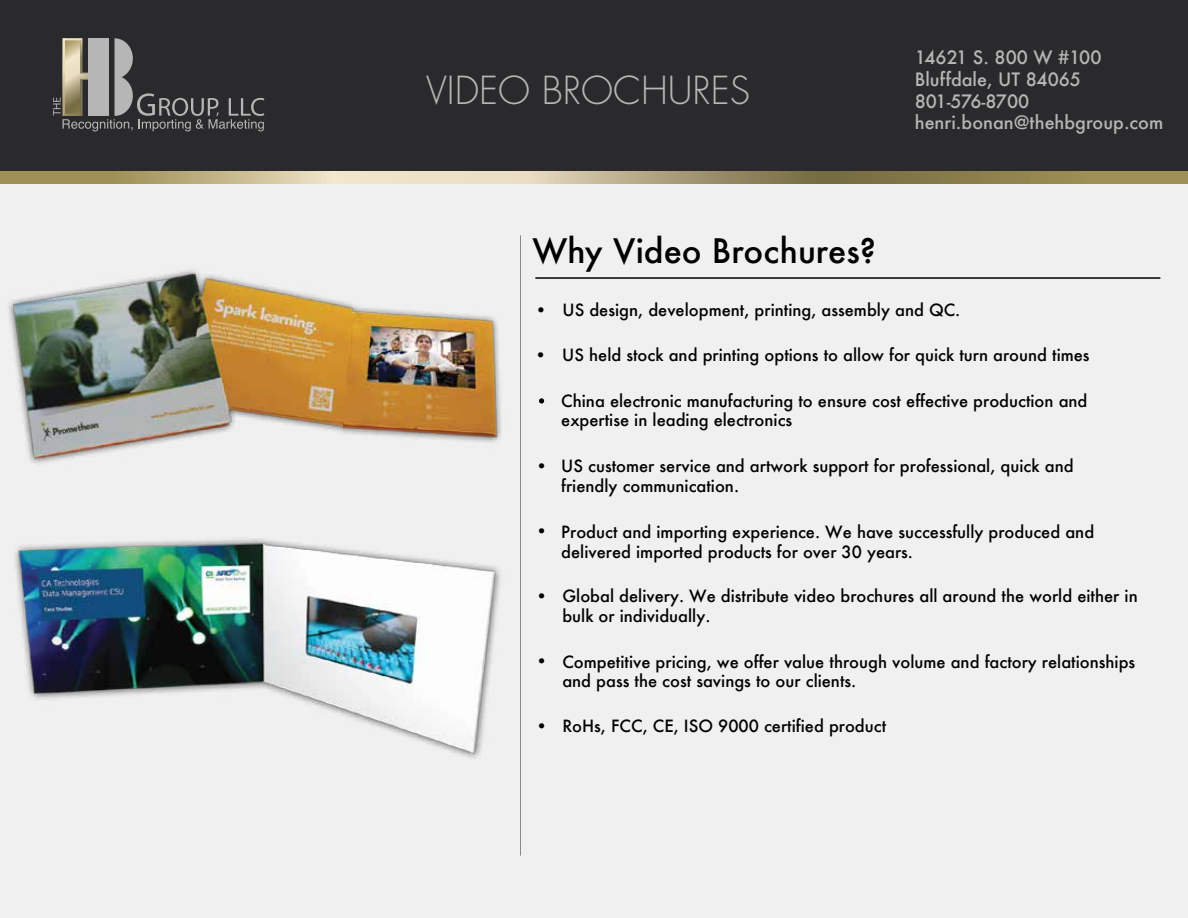
<style>
.page{position:relative;width:1188px;height:918px;background:#f1f0f0}
.page>*{position:absolute;margin:0;border:0;box-sizing:border-box;transform-origin:0 0}
.t1{font:300 37.65px "Futura";color:#b6b6b6}
.t2{font:500 33px "Futura";color:#010101}
.t3{font:500 18px/21.6px "Futura";color:#b6b6b6}
.t4{font:500 16.5px/19.8px "Futura";color:#010101}
</style>
<div class="page">
<svg style="left:0;top:171px;width:1188px;height:13px;background:#b0a479"></svg>
<div style="left:0;top:0;width:1188px;height:171px;background:#2a2a2c"></div>
<svg style="left:53px;top:38px;width:211px;height:93px"></svg>
<hr style="left:535px;top:277px;width:625px;height:2px;background:#010101">
<svg style="left:539px;top:398px;width:5px;height:6px"></svg>
<hr style="left:520px;top:235px;width:1px;height:621px;background:#88888a">
<img style="left:7px;top:268px;width:494px;height:197px">
<img style="left:15px;top:538px;width:485px;height:221px">
<h1 class="t1" style="left:426px;top:66px;width:326px">VIDEO BROCHURES</h1>
<p class="t3" style="left:915px;top:46px;width:250px">14621 S. 800 W #100<br>Bluffdale, UT 84065<br>801-576-8700 henri.bonan@thehbgroup.com</p>
<h2 class="t2" style="left:532px;top:228px;width:345px">Why Video Brochures?</h2>
<p class="t4" style="left:535px;top:300px;width:427px">• US design, development, printing, assembly and QC.</p>
<p class="t4" style="left:535px;top:345px;width:557px">• US held stock and printing options to allow for quick turn around times</p>
<p class="t4" style="left:561px;top:390px;width:528px">China electronic manufacturing to ensure cost effective production and expertise in leading electronics</p>
<p class="t4" style="left:561px;top:456px;width:514px">US customer service and artwork support for professional, quick and friendly communication.</p>
<p class="t4" style="left:561px;top:522px;width:534px">Product and importing experience. We have successfully produced and delivered imported products for over 30 years.</p>
<p class="t4" style="left:535px;top:456px;width:14px">•</p>
<p class="t4" style="left:535px;top:521px;width:14px">•</p>
<p class="t4" style="left:535px;top:586px;width:14px">•</p>
<p class="t4" style="left:535px;top:651px;width:14px">•</p>
<p class="t4" style="left:535px;top:716px;width:14px">•</p>
<p class="t4" style="left:562px;top:586px;width:577px">Global delivery. We distribute video brochures all around the world either in bulk or individually.</p>
<p class="t4" style="left:562px;top:651px;width:574px">Competitive pricing, we offer value through volume and factory relationships and pass the cost savings to our clients.</p>
<p class="t4" style="left:562px;top:716px;width:325px">RoHs, FCC, CE, ISO 9000 certified product</p>
</div>
